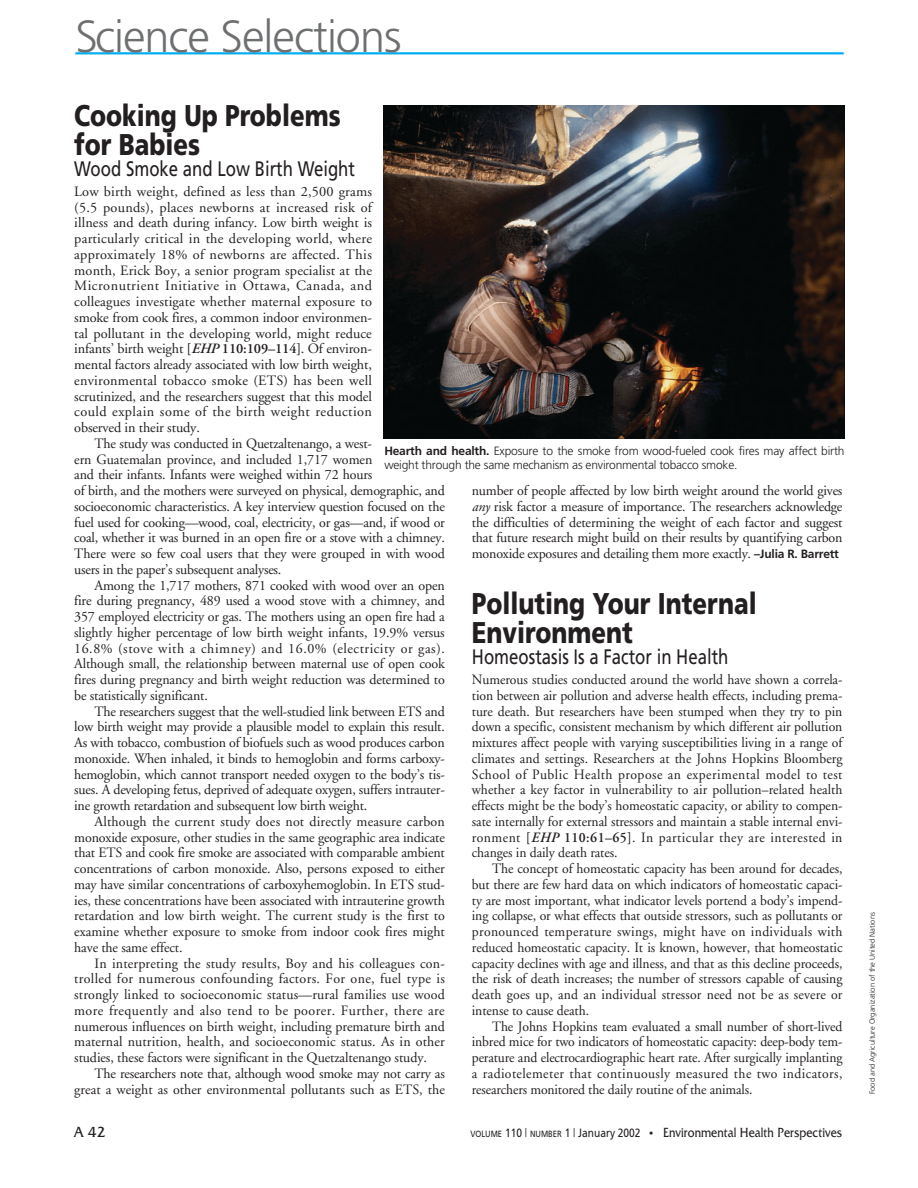
<style>
.page{position:relative;width:918px;height:1188px;background:#fff}
.page>*{position:absolute;margin:0;border:0;box-sizing:border-box;transform-origin:0 0}
.t1{font:300 45px "Frutiger";letter-spacing:-.02em;color:#6d6f71}
.t2{font:900 30px/29px "Frutiger";color:#231f20;scale:.8 1}
.t3{font:21px "Frutiger";color:#231f20;scale:.8 1}
.t4{font:15px "Friz Quadrata IT Cby BT";color:#231f20}
.t5{font:14.25px/15.8px "Adobe Garamond";letter-spacing:-.01em;color:#231f20;text-align:justify}
.t6{font:14.25px/15.8px "Adobe Garamond";letter-spacing:-.01em;color:#231f20;text-align:justify;scale:.96 1}
.t7{font:13.5px "Friz Quadrata IT Cby BT";color:#231f20;scale:.85 1}
.t8{font:300 12px/13.5px "Frutiger";letter-spacing:-.015em;color:#231f20}
.t9{font:300 7.5px "Frutiger";color:#231f20}
.s1{font-weight:600}
.s2{font-weight:600;font-style:italic}
.s3{font-weight:700}
.s4{font-style:italic}
.s5{font-family:"Frutiger";font-weight:700;font-size:12px}
.s6{font-family:"Frutiger";font-size:9px}
.s7{font-family:"Frutiger";font-size:12px}
.s8{font-family:"Frutiger";font-weight:300;font-size:12px}
.s9{font-size:10.5px}
</style>
<div class="page">
<hr style="left:75px;top:52px;width:769px;height:2px;background:#00aeef">
<img style="left:384px;top:106px;width:460px;height:333px">
<h1 class="t1" style="left:75px;top:18px;width:328px">Science Selections</h1>
<h2 class="t2" style="left:74px;top:104px;width:335px">Cooking Up Problems for Babies</h2>
<h3 class="t3" style="left:74px;top:161px;width:353px">Wood Smoke and Low Birth Weight</h3>
<p class="t5" style="left:74px;top:185px;width:299px">Low birth weight, defined as less than 2,500 grams (5.5 pounds), places newborns at increased risk of illness and death during infancy. Low birth weight is particularly critical in the developing world, where approximately 18% of newborns are affected. This month, Erick Boy, a senior program specialist at the Micronutrient Initiative in Ottawa, Canada, and colleagues investigate whether maternal exposure to smoke from cook fires, a common indoor environmen&shy;tal pollutant in the developing world, might reduce infants’ birth weight <span class="s1">[</span><span class="s2">EHP</span> <span class="s1">110:109–114]</span>. Of environ&shy;mental factors already associated with low birth weight, environmental tobacco smoke (ETS) has been well scrutinized, and the researchers suggest that this model could explain some of the birth weight reduction observed in their study.</p>
<p class="t5" style="left:74px;top:437px;width:372px;text-align:left;text-indent:20px">The study was conducted in Quetzaltenango, a west-<br>ern Guatemalan province, and included 1,717 women<br>and their infants. Infants were weighed within 72 hours<br>of birth, and the mothers were surveyed on physical, demographic, and socioeconomic characteristics. A key interview question focused on the fuel used for cooking—wood, coal, electricity, or gas—and, if wood or coal, whether it was burned in an open fire or a stove with a chimney.<br>There were so few coal users that they were grouped in with wood users in the paper’s subsequent analyses.</p>
<p class="t5" style="left:74px;top:578px;width:372px;text-indent:20px">Among the 1,717 mothers, 871 cooked with wood over an open fire during pregnancy, 489 used a wood stove with a chimney, and 357 employed electricity or gas. The mothers using an open fire had a slightly higher percentage of low birth weight infants, 19.9% versus 16.8% (stove with a chimney) and 16.0% (electricity or gas).<br>Although small, the relationship between maternal use of open cook fires during pregnancy and birth weight reduction was determined to be statistically significant.</p>
<p class="t5" style="left:74px;top:704px;width:372px;text-indent:20px">The researchers suggest that the well-studied link between ETS and low birth weight may provide a plausible model to explain this result.<br>As with tobacco, combustion of biofuels such as wood produces carbon monoxide. When inhaled, it binds to hemoglobin and forms carboxy&shy;hemoglobin, which cannot transport needed oxygen to the body’s tis&shy;sues. A developing fetus, deprived of adequate oxygen, suffers intrauter&shy;ine growth retardation and subsequent low birth weight.</p>
<p class="t5" style="left:74px;top:815px;width:372px;text-indent:20px">Although the current study does not directly measure carbon monoxide exposure, other studies in the same geographic area indicate that ETS and cook fire smoke are associated with comparable ambient concentrations of carbon monoxide. Also, persons exposed to either may have similar concentrations of carboxyhemoglobin. In ETS stud&shy;ies, these concentrations have been associated with intrauterine growth retardation and low birth weight. The current study is the first to examine whether exposure to smoke from indoor cook fires might have the same effect.</p>
<p class="t5" style="left:74px;top:956px;width:372px;text-indent:20px">In interpreting the study results, Boy and his colleagues con&shy;trolled for numerous confounding factors. For one, fuel type is strongly linked to socioeconomic status—rural families use wood more frequently and also tend to be poorer. Further, there are numerous influences on birth weight, including premature birth and maternal nutrition, health, and socioeconomic status. As in other studies, these factors were significant in the Quetzaltenango study.</p>
<p class="t5" style="left:74px;top:1067px;width:372px;text-align:right">The researchers note that, although wood smoke may not carry as great a weight as other environmental pollutants such as ETS, the</p>
<p class="t8" style="left:384px;top:445px;width:462px"><span class="s3">Hearth and health.</span> Exposure to the smoke from wood-fueled cook fires may affect birth weight through the same mechanism as environmental tobacco smoke.</p>
<p class="t5" style="left:472px;top:484px;width:372px">number of people affected by low birth weight around the world gives <span class="s4">any</span> risk factor a measure of importance. The researchers acknowledge the difficulties of determining the weight of each factor and suggest that future research might build on their results by quantifying carbon monoxide exposures and detailing them more exactly. <span class="s5">–Julia R. Barrett</span></p>
<h2 class="t2" style="left:472px;top:591px;width:358px">Polluting Your Internal<br>Environment</h2>
<h3 class="t3" style="left:472px;top:648px;width:322px">Homeostasis Is a Factor in Health</h3>
<p class="t6" style="left:472px;top:673px;width:388px">Numerous studies conducted around the world have shown a correla&shy;tion between air pollution and adverse health effects, including prema&shy;ture death. But researchers have been stumped when they try to pin down a specific, consistent mechanism by which different air pollution mixtures affect people with varying susceptibilities living in a range of climates and settings. Researchers at the Johns Hopkins Bloomberg School of Public Health propose an experimental model to test whether a key factor in vulnerability to air pollution–related health effects might be the body’s homeostatic capacity, or ability to compen&shy;sate internally for external stressors and maintain a stable internal envi&shy;ronment <span class="s1">[</span><span class="s2">EHP</span> <span class="s1">110:61–65]</span>. In particular they are interested in changes in daily death rates.</p>
<p class="t6" style="left:472px;top:862px;width:388px;text-indent:20px">The concept of homeostatic capacity has been around for decades, but there are few hard data on which indicators of homeostatic capaci&shy;ty are most important, what indicator levels portend a body’s impend&shy;ing collapse, or what effects that outside stressors, such as pollutants or pronounced temperature swings, might have on individuals with reduced homeostatic capacity. It is known, however, that homeostatic capacity declines with age and illness, and that as this decline proceeds, the risk of death increases; the number of stressors capable of causing death goes up, and an individual stressor need not be as severe or intense to cause death.</p>
<p class="t6" style="left:472px;top:1019px;width:388px;text-indent:20px">The Johns Hopkins team evaluated a small number of short-lived inbred mice for two indicators of homeostatic capacity: deep-body tem&shy;perature and electrocardiographic heart rate. After surgically implanting a radiotelemeter that continuously measured the two indicators, researchers monitored the daily routine of the animals.</p>
<p class="t4" style="left:74px;top:1126px;width:33px">A 42</p>
<p class="t7" style="left:470px;top:1127px;width:439px"><span class="s6">VOLUME</span> <span class="s7">110</span> <span class="s8">|</span> <span class="s6">NUMBER</span> <span class="s7">1</span> <span class="s8">|</span> <span class="s7">January 2002</span> <span class="s9">•</span> Environmental Health Perspectives</p>
<p class="t9" style="left:869px;top:1094px;width:183px;rotate:-90deg">Food and Agriculture Organization of the United Nations</p>
</div>
